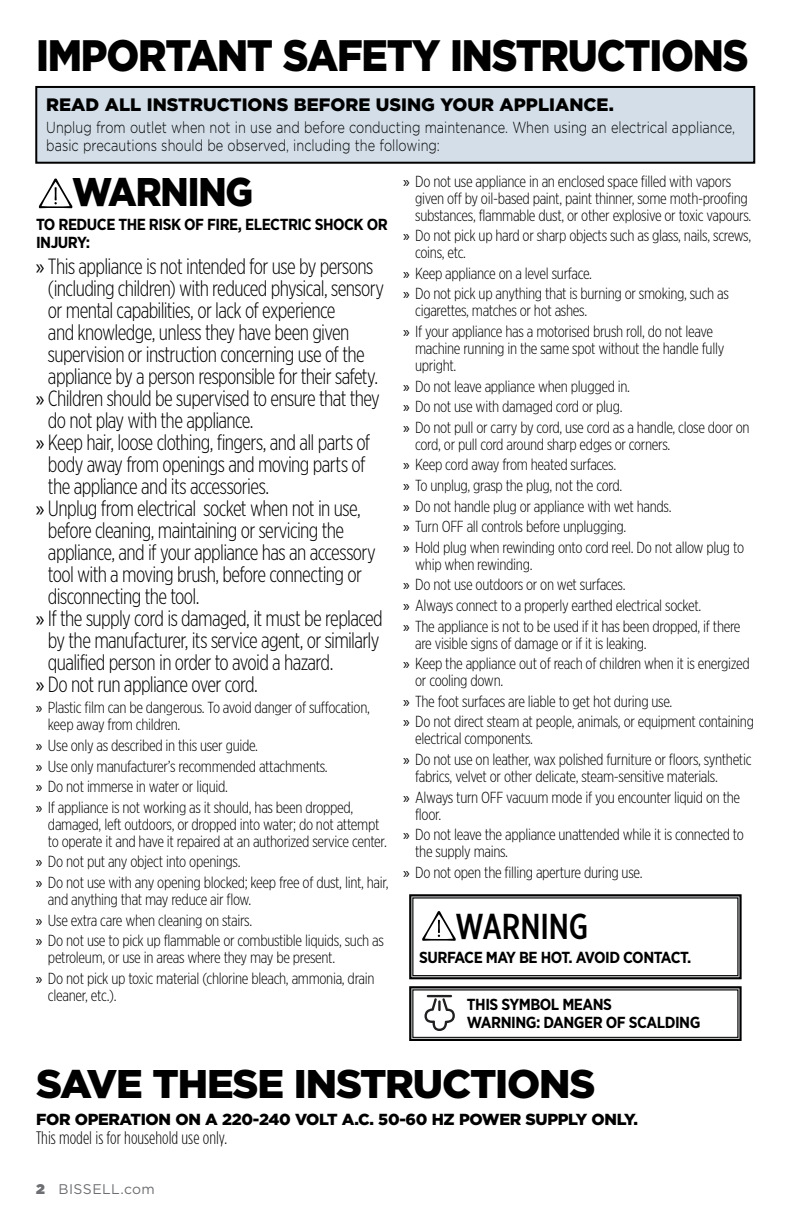
<style>
.page{position:relative;width:792px;height:1224px;background:#fff}
.page>*{position:absolute;margin:0;border:0;box-sizing:border-box;transform-origin:0 0}
.t1{font:900 44px "Gotham";letter-spacing:-.03em;color:#000;scale:.9 1}
.t2{font:900 40px "Gotham";letter-spacing:-.03em;color:#000}
.t3{font:900 40px "Gotham";letter-spacing:-.03em;color:#000;scale:.9 1}
.t4{font:500 36px "Gotham X Narrow";color:#000}
.t5{font:300 22px "Gotham X Narrow";letter-spacing:-.03em;color:#000;scale:.95 1}
.t6{font:900 18px "Gotham";color:#000}
.t7{font:300 18px "Gotham Condensed";color:#000}
.t8{font:300 16px/20.6px "Gotham X Narrow";letter-spacing:-.02em;color:#000}
.t9{font:300 16px/18px "Gotham";color:#000;scale:.8 1}
.t10{font:700 16px/18px "Gotham Narrow";letter-spacing:-.03em;color:#000}
.t11{font:900 16px "Gotham";letter-spacing:-.02em;color:#000}
.t12{font:14px "Gotham";letter-spacing:.025em;color:#6d6e71}
.s1{font-family:"Myriad Pro";font-weight:400}
.s2{font-weight:900}
</style>
<div class="page">
<svg style="left:39px;top:179px;width:33px;height:29px"></svg>
<div style="left:36px;top:87px;width:718px;height:76px;background:#d3dee8"></div>
<div style="left:35px;top:86px;width:720px;height:78px;border:2px solid #000"></div>
<svg style="left:409px;top:894px;width:333px;height:147px"></svg>
<h1 class="t1" style="left:36px;top:25px;width:793px">IMPORTANT SAFETY INSTRUCTIONS</h1>
<p class="t6" style="left:46px;top:93px;width:569px">READ ALL INSTRUCTIONS BEFORE USING YOUR APPLIANCE.</p>
<p class="t9" style="left:46px;top:118px;width:863px">Unplug from outlet when not in use and before conducting maintenance. When using an electrical appliance, basic precautions should be observed, including the following:</p>
<h2 class="t3" style="left:72px;top:165px;width:203px">WARNING</h2>
<p class="t10" style="left:36px;top:216px;width:353px">TO REDUCE THE RISK OF FIRE, ELECTRIC SHOCK OR<br>INJURY:</p>
<h3 class="t5" style="left:36px;top:253px;width:357px"><span class="s1">»</span> This appliance is not intended for use by persons</h3>
<h3 class="t5" style="left:48px;top:275px;width:355px">(including children) with reduced physical, sensory</h3>
<h3 class="t5" style="left:48px;top:297px;width:304px">or mental capabilities, or lack of experience</h3>
<h3 class="t5" style="left:48px;top:319px;width:319px">and knowledge, unless they have been given</h3>
<h3 class="t5" style="left:48px;top:341px;width:335px">supervision or instruction concerning use of the</h3>
<h3 class="t5" style="left:48px;top:363px;width:349px">appliance by a person responsible for their safety.</h3>
<h3 class="t5" style="left:36px;top:385px;width:364px"><span class="s1">»</span> Children should be supervised to ensure that they</h3>
<h3 class="t5" style="left:48px;top:407px;width:218px">do not play with the appliance.</h3>
<h3 class="t5" style="left:36px;top:429px;width:353px"><span class="s1">»</span> Keep hair, loose clothing, fingers, and all parts of</h3>
<h3 class="t5" style="left:48px;top:451px;width:336px">body away from openings and moving parts of</h3>
<h3 class="t5" style="left:48px;top:473px;width:234px">the appliance and its accessories.</h3>
<h3 class="t5" style="left:36px;top:495px;width:343px"><span class="s1">»</span> Unplug from electrical socket when not in use,</h3>
<h3 class="t5" style="left:48px;top:517px;width:313px">before cleaning, maintaining or servicing the</h3>
<h3 class="t5" style="left:48px;top:539px;width:347px">appliance, and if your appliance has an accessory</h3>
<h3 class="t5" style="left:48px;top:561px;width:332px">tool with a moving brush, before connecting or</h3>
<h3 class="t5" style="left:48px;top:583px;width:161px">disconnecting the tool.</h3>
<h3 class="t5" style="left:36px;top:605px;width:367px"><span class="s1">»</span> If the supply cord is damaged, it must be replaced</h3>
<h3 class="t5" style="left:48px;top:627px;width:350px">by the manufacturer, its service agent, or similarly</h3>
<h3 class="t5" style="left:48px;top:649px;width:302px">qualified person in order to avoid a hazard.</h3>
<h3 class="t5" style="left:36px;top:671px;width:235px"><span class="s1">»</span> Do not run appliance over cord.</h3>
<p class="t8" style="left:48px;top:699px;width:323px;line-height:17px;text-indent:-12px"><span class="s1">»</span> Plastic film can be dangerous. To avoid danger of suffocation, keep away from children.</p>
<p class="t8" style="left:36px;top:735px;width:319px"><span class="s1">»</span> Use only as described in this user guide.<br><span class="s1">»</span> Use only manufacturer’s recommended attachments.<br><span class="s1">»</span> Do not immerse in water or liquid.<br><span class="s1">»</span> If appliance is not working as it should, has been dropped,</p>
<p class="t8" style="left:48px;top:815px;width:340px;line-height:17px">damaged, left outdoors, or dropped into water; do not attempt to operate it and have it repaired at an authorized service center.</p>
<p class="t8" style="left:36px;top:851px;width:354px"><span class="s1">»</span> Do not put any object into openings.<br><span class="s1">»</span> Do not use with any opening blocked; keep free of dust, lint, hair,</p>
<p class="t8" style="left:36px;top:889px;width:349px;text-indent:12px">and anything that may reduce air flow.<br><span class="s1">»</span> Use extra care when cleaning on stairs.<br><span class="s1">»</span> Do not use to pick up flammable or combustible liquids, such as</p>
<p class="t8" style="left:36px;top:947px;width:340px;text-indent:12px">petroleum, or use in areas where they may be present.<br><span class="s1">»</span> Do not pick up toxic material (chlorine bleach, ammonia, drain</p>
<p class="t8" style="left:48px;top:985px;width:70px">cleaner, etc.).</p>
<p class="t8" style="left:415px;top:172px;width:338px;line-height:17px;text-indent:-12px"><span class="s1">»</span> Do not use appliance in an enclosed space filled with vapors given off by oil-based paint, paint thinner, some moth-proofing substances, flammable dust, or other explosive or toxic vapours.</p>
<p class="t8" style="left:415px;top:227px;width:338px;line-height:17px;text-indent:-12px"><span class="s1">»</span> Do not pick up hard or sharp objects such as glass, nails, screws, coins, etc.</p>
<p class="t8" style="left:403px;top:263px;width:327px"><span class="s1">»</span> Keep appliance on a level surface.<br><span class="s1">»</span> Do not pick up anything that is burning or smoking, such as</p>
<p class="t8" style="left:403px;top:300px;width:312px;text-indent:12px">cigarettes, matches or hot ashes.<br><span class="s1">»</span> If your appliance has a motorised brush roll, do not leave</p>
<p class="t8" style="left:415px;top:340px;width:311px;line-height:17px">machine running in the same spot without the handle fully upright.</p>
<p class="t8" style="left:403px;top:375px;width:348px"><span class="s1">»</span> Do not leave appliance when plugged in.<br><span class="s1">»</span> Do not use with damaged cord or plug.<br><span class="s1">»</span> Do not pull or carry by cord, use cord as a handle, close door on</p>
<p class="t8" style="left:403px;top:434px;width:342px;text-indent:12px">cord, or pull cord around sharp edges or corners.<br><span class="s1">»</span> Keep cord away from heated surfaces.<br><span class="s1">»</span> To unplug, grasp the plug, not the cord.<br><span class="s1">»</span> Do not handle plug or appliance with wet hands.<br><span class="s1">»</span> Turn OFF all controls before unplugging.<br><span class="s1">»</span> Hold plug when rewinding onto cord reel. Do not allow plug to</p>
<p class="t8" style="left:403px;top:554px;width:339px;text-indent:12px">whip when rewinding.<br><span class="s1">»</span> Do not use outdoors or on wet surfaces.<br><span class="s1">»</span> Always connect to a properly earthed electrical socket.<br><span class="s1">»</span> The appliance is not to be used if it has been dropped, if there</p>
<p class="t8" style="left:403px;top:632px;width:348px;text-indent:12px">are visible signs of damage or if it is leaking.<br><span class="s1">»</span> Keep the appliance out of reach of children when it is energized</p>
<p class="t8" style="left:403px;top:670px;width:352px;text-indent:12px">or cooling down.<br><span class="s1">»</span> The foot surfaces are liable to get hot during use.<br><span class="s1">»</span> Do not direct steam at people, animals, or equipment containing</p>
<p class="t8" style="left:403px;top:728px;width:350px;text-indent:12px">electrical components.<br><span class="s1">»</span> Do not use on leather, wax polished furniture or floors, synthetic</p>
<p class="t8" style="left:403px;top:766px;width:339px;text-indent:12px">fabrics, velvet or other delicate, steam-sensitive materials.<br><span class="s1">»</span> Always turn OFF vacuum mode if you encounter liquid on the</p>
<p class="t8" style="left:403px;top:803px;width:342px;text-indent:12px">floor.<br><span class="s1">»</span> Do not leave the appliance unattended while it is connected to</p>
<p class="t8" style="left:403px;top:841px;width:241px;text-indent:12px">the supply mains.<br><span class="s1">»</span> Do not open the filling aperture during use.</p>
<h3 class="t4" style="left:456px;top:905px;width:134px">WARNING</h3>
<p class="t10" style="left:419px;top:948px;width:274px">SURFACE MAY BE HOT. AVOID CONTACT.</p>
<p class="t10" style="left:467px;top:996px;width:235px">THIS SYMBOL MEANS<br>WARNING: DANGER OF SCALDING</p>
<h2 class="t2" style="left:36px;top:1056px;width:561px">SAVE THESE INSTRUCTIONS</h2>
<p class="t11" style="left:36px;top:1108px;width:603px">FOR OPERATION ON A 220-240 VOLT A.C. 50-60 HZ POWER SUPPLY ONLY.</p>
<p class="t7" style="left:36px;top:1128px;width:193px">This model is for household use only.</p>
<p class="t12" style="left:36px;top:1180px;width:120px"><span class="s2">2</span> BISSELL.com</p>
</div>
